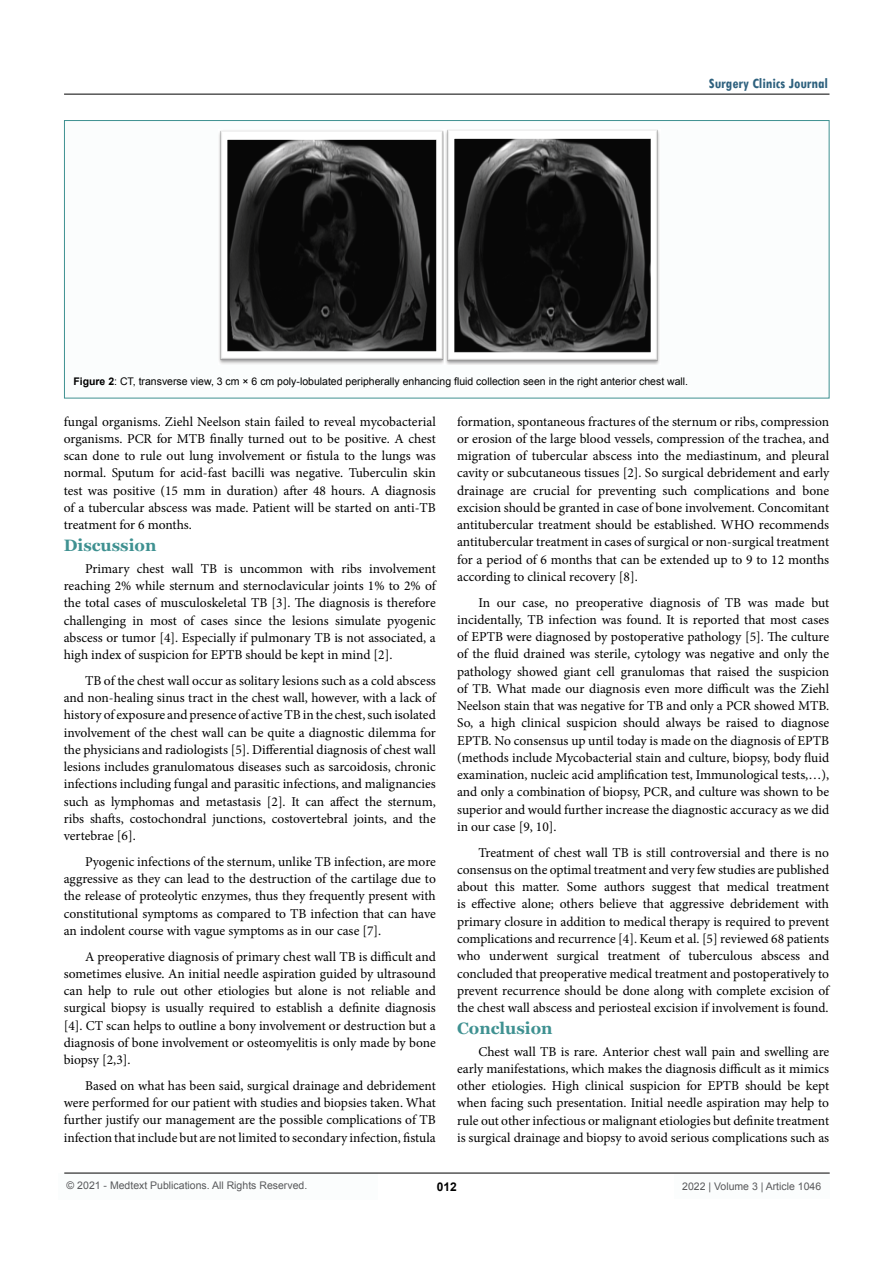
<style>
.page{position:relative;width:893px;height:1263px;background:#fff}
.page>*{position:absolute;margin:0;border:0;box-sizing:border-box;transform-origin:0 0}
.t1{font:700 16.5px "Georgia";color:#3f9191}
.t2{font:700 condensed 15px "Tw Cen";color:#2e617e}
.t3{font:13.5px/17.2px "Minion Pro";color:#000;text-align:justify}
.t4{font:700 12px "Arial";color:#000}
.t5{font:10.5px "Arial";color:#000}
.t6{font:10.5px "Arial";color:#58595b}
.s1{font-weight:700}
</style>
<div class="page">
<div style="left:58px;top:1173px;width:320px;height:26px;background:#fbfdfd"></div>
<hr style="left:64px;top:1173px;width:766px;height:1px;background:#000">
<hr style="left:64px;top:94px;width:765px;height:1px;background:#000">
<div style="left:674px;top:1174px;width:156px;height:25px;background:#fbfdfd"></div>
<div style="left:64px;top:121px;width:765px;height:277px;background:#fbfdfd"></div>
<img style="left:219px;top:130px;width:225px;height:234px">
<img style="left:446px;top:130px;width:213px;height:235px">
<p class="t2" style="left:709px;top:74px;width:121px">Surgery Clinics Journal</p>
<p class="t5" style="left:73px;top:374px;width:616px"><span class="s1">Figure 2</span>: CT, transverse view, 3 cm × 6 cm poly-lobulated peripherally enhancing fluid collection seen in the right anterior chest wall.</p>
<p class="t3" style="left:64px;top:413px;width:374px">fungal organisms. Ziehl Neelson stain failed to reveal mycobacterial organisms. PCR for MTB finally turned out to be positive. A chest scan done to rule out lung involvement or fistula to the lungs was normal. Sputum for acid-fast bacilli was negative. Tuberculin skin test was positive (15 mm in duration) after 48 hours. A diagnosis of a tubercular abscess was made. Patient will be started on anti-TB treatment for 6 months.</p>
<p class="t1" style="left:64px;top:535px;width:94px">Discussion</p>
<p class="t3" style="left:64px;top:560px;width:374px;text-indent:21px">Primary chest wall TB is uncommon with ribs involvement reaching 2% while sternum and sternoclavicular joints 1% to 2% of the total cases of musculoskeletal TB [3]. The diagnosis is therefore challenging in most of cases since the lesions simulate pyogenic abscess or tumor [4]. Especially if pulmonary TB is not associated, a high index of suspicion for EPTB should be kept in mind [2].</p>
<p class="t3" style="left:64px;top:672px;width:374px;text-indent:21px">TB of the chest wall occur as solitary lesions such as a cold abscess and non-healing sinus tract in the chest wall, however, with a lack of history of exposure and presence of active TB in the chest, such isolated involvement of the chest wall can be quite a diagnostic dilemma for the physicians and radiologists [5]. Differential diagnosis of chest wall lesions includes granulomatous diseases such as sarcoidosis, chronic infections including fungal and parasitic infections, and malignancies such as lymphomas and metastasis [2]. It can affect the sternum, ribs shafts, costochondral junctions, costovertebral joints, and the vertebrae [6].</p>
<p class="t3" style="left:64px;top:853px;width:374px;text-indent:21px">Pyogenic infections of the sternum, unlike TB infection, are more aggressive as they can lead to the destruction of the cartilage due to the release of proteolytic enzymes, thus they frequently present with constitutional symptoms as compared to TB infection that can have an indolent course with vague symptoms as in our case [7].</p>
<p class="t3" style="left:64px;top:948px;width:374px;text-indent:21px">A preoperative diagnosis of primary chest wall TB is difficult and sometimes elusive. An initial needle aspiration guided by ultrasound can help to rule out other etiologies but alone is not reliable and surgical biopsy is usually required to establish a definite diagnosis [4]. CT scan helps to outline a bony involvement or destruction but a diagnosis of bone involvement or osteomyelitis is only made by bone biopsy [2,3].</p>
<p class="t3" style="left:64px;top:1077px;width:374px;text-indent:21px">Based on what has been said, surgical drainage and debridement were performed for our patient with studies and biopsies taken. What further justify our management are the possible complications of TB infection that include but are not limited to secondary infection, fistula</p>
<p class="t3" style="left:457px;top:413px;width:374px">formation, spontaneous fractures of the sternum or ribs, compression or erosion of the large blood vessels, compression of the trachea, and migration of tubercular abscess into the mediastinum, and pleural cavity or subcutaneous tissues [2]. So surgical debridement and early drainage are crucial for preventing such complications and bone excision should be granted in case of bone involvement. Concomitant antitubercular treatment should be established. WHO recommends antitubercular treatment in cases of surgical or non-surgical treatment for a period of 6 months that can be extended up to 9 to 12 months according to clinical recovery [8].</p>
<p class="t3" style="left:457px;top:594px;width:374px;text-indent:21px">In our case, no preoperative diagnosis of TB was made but incidentally, TB infection was found. It is reported that most cases of EPTB were diagnosed by postoperative pathology [5]. The culture of the fluid drained was sterile, cytology was negative and only the pathology showed giant cell granulomas that raised the suspicion of TB. What made our diagnosis even more difficult was the Ziehl Neelson stain that was negative for TB and only a PCR showed MTB.<br>So, a high clinical suspicion should always be raised to diagnose EPTB. No consensus up until today is made on the diagnosis of EPTB (methods include Mycobacterial stain and culture, biopsy, body fluid examination, nucleic acid amplification test, Immunological tests,…), and only a combination of biopsy, PCR, and culture was shown to be superior and would further increase the diagnostic accuracy as we did in our case [9, 10].</p>
<p class="t3" style="left:457px;top:844px;width:374px;text-indent:21px">Treatment of chest wall TB is still controversial and there is no consensus on the optimal treatment and very few studies are published about this matter. Some authors suggest that medical treatment is effective alone; others believe that aggressive debridement with primary closure in addition to medical therapy is required to prevent complications and recurrence [4]. Keum et al. [5] reviewed 68 patients who underwent surgical treatment of tuberculous abscess and concluded that preoperative medical treatment and postoperatively to prevent recurrence should be done along with complete excision of the chest wall abscess and periosteal excision if involvement is found.</p>
<p class="t1" style="left:457px;top:1018px;width:97px">Conclusion</p>
<p class="t3" style="left:457px;top:1043px;width:374px;text-indent:21px">Chest wall TB is rare. Anterior chest wall pain and swelling are early manifestations, which makes the diagnosis difficult as it mimics other etiologies. High clinical suspicion for EPTB should be kept when facing such presentation. Initial needle aspiration may help to rule out other infectious or malignant etiologies but definite treatment is surgical drainage and biopsy to avoid serious complications such as</p>
<p class="t6" style="left:67px;top:1179px;width:242px">© 2021 - Medtext Publications. All Rights Reserved.</p>
<p class="t4" style="left:437px;top:1178px;width:22px">012</p>
<p class="t6" style="left:682px;top:1180px;width:140px">2022 | Volume 3 | Article 1046</p>
</div>
